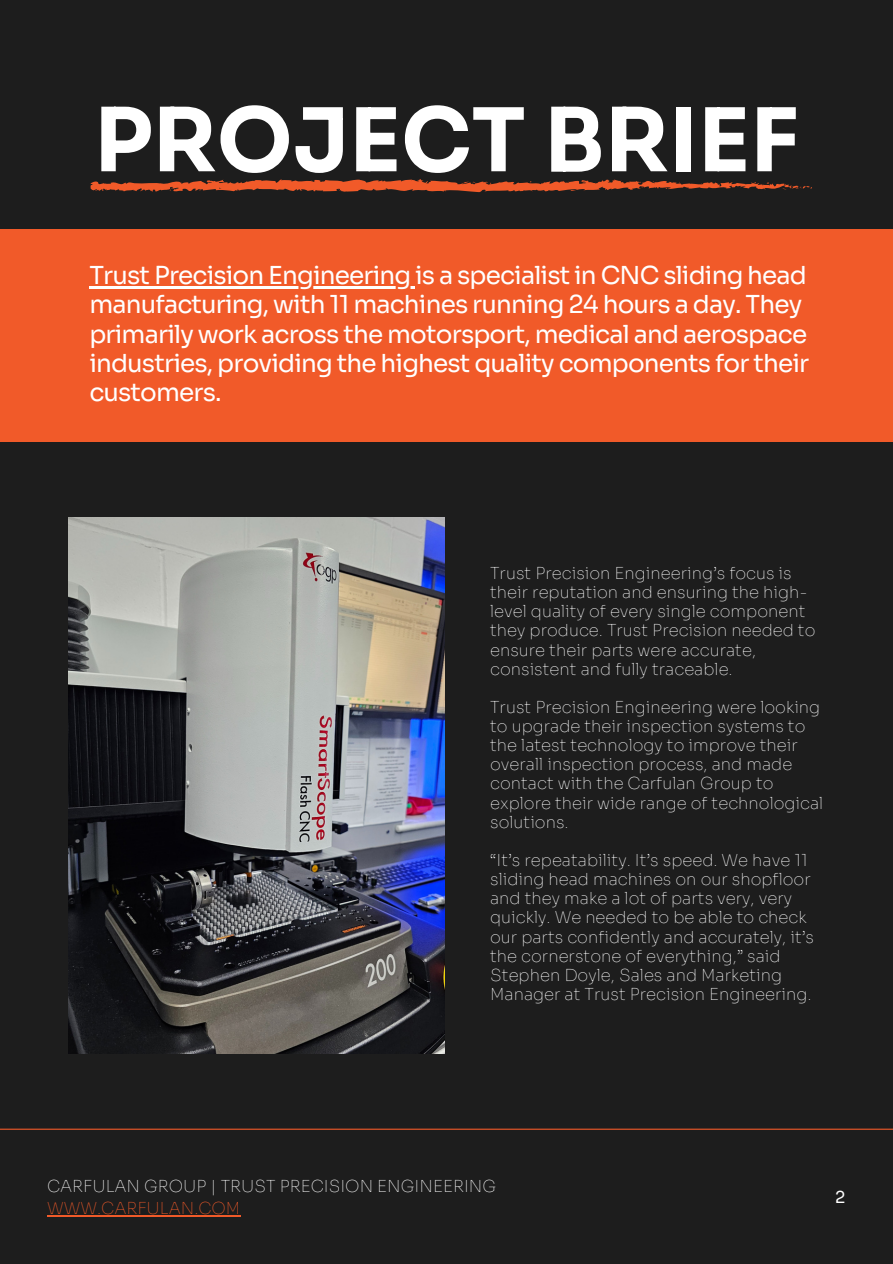
<style>
.page{position:relative;width:893px;height:1264px;background:#fff}
.page>*{position:absolute;margin:0;border:0;box-sizing:border-box;transform-origin:0 0}
.t1{font:700 87.75px "Sora";color:#fff}
.t2{font:24.75px/29.2px "Sora";letter-spacing:-.035em;color:#fff}
.t3{font:100 16.5px/19.2px "Sora";color:#fff}
.t4{font:100 16.5px "Sora";color:#f15a29}
.t5{font:16.5px "Sora";color:#fff}
</style>
<div class="page">
<div style="left:0;top:0;width:892px;height:1263px;background:#1d1d1d"></div>
<hr style="left:0;top:1128px;width:892px;height:1px;background:#f15a29">
<div style="left:0;top:229px;width:892px;height:213px;background:#f15a29"></div>
<svg style="left:90px;top:179px;width:722px;height:14px"></svg>
<hr style="left:89px;top:286px;width:326px;height:3px;background:#fff">
<svg style="left:47px;top:1215px;width:17px;height:1px"></svg>
<hr style="left:64px;top:1215px;width:37px;height:1px;background:#f15a29">
<hr style="left:101px;top:1215px;width:139px;height:1px;background:#f15a29">
<img style="left:68px;top:517px;width:376px;height:536px">
<p class="t1" style="left:94px;top:86px;width:706px">PROJECT BRIEF</p>
<p class="t2" style="left:89px;top:261px;width:721px">Trust Precision Engineering is a specialist in CNC sliding head manufacturing, with 11 machines running 24 hours a day. They primarily work across the motorsport, medical and aerospace industries, providing the highest quality components for their customers.</p>
<p class="t3" style="left:490px;top:564px;width:327px">Trust Precision Engineering’s focus is their reputation and ensuring the high&shy;level quality of every single component they produce. Trust Precision needed to ensure their parts were accurate, consistent and fully traceable.</p>
<p class="t3" style="left:490px;top:697px;width:335px">Trust Precision Engineering were looking to upgrade their inspection systems to the latest technology to improve their overall inspection process, and made contact with the Carfulan Group to explore their wide range of technological solutions.</p>
<p class="t3" style="left:490px;top:850px;width:325px">“It’s repeatability. It’s speed. We have 11 sliding head machines on our shopfloor and they make a lot of parts very, very quickly. We needed to be able to check our parts confidently and accurately, it’s the cornerstone of everything,” said Stephen Doyle, Sales and Marketing Manager at Trust Precision Engineering.</p>
<p class="t3" style="left:47px;top:1176px;width:450px">CARFULAN GROUP | TRUST PRECISION ENGINEERING</p>
<p class="t4" style="left:47px;top:1198px;width:195px">WWW.CARFULAN.COM</p>
<p class="t5" style="left:835px;top:1186px;width:12px">2</p>
</div>
